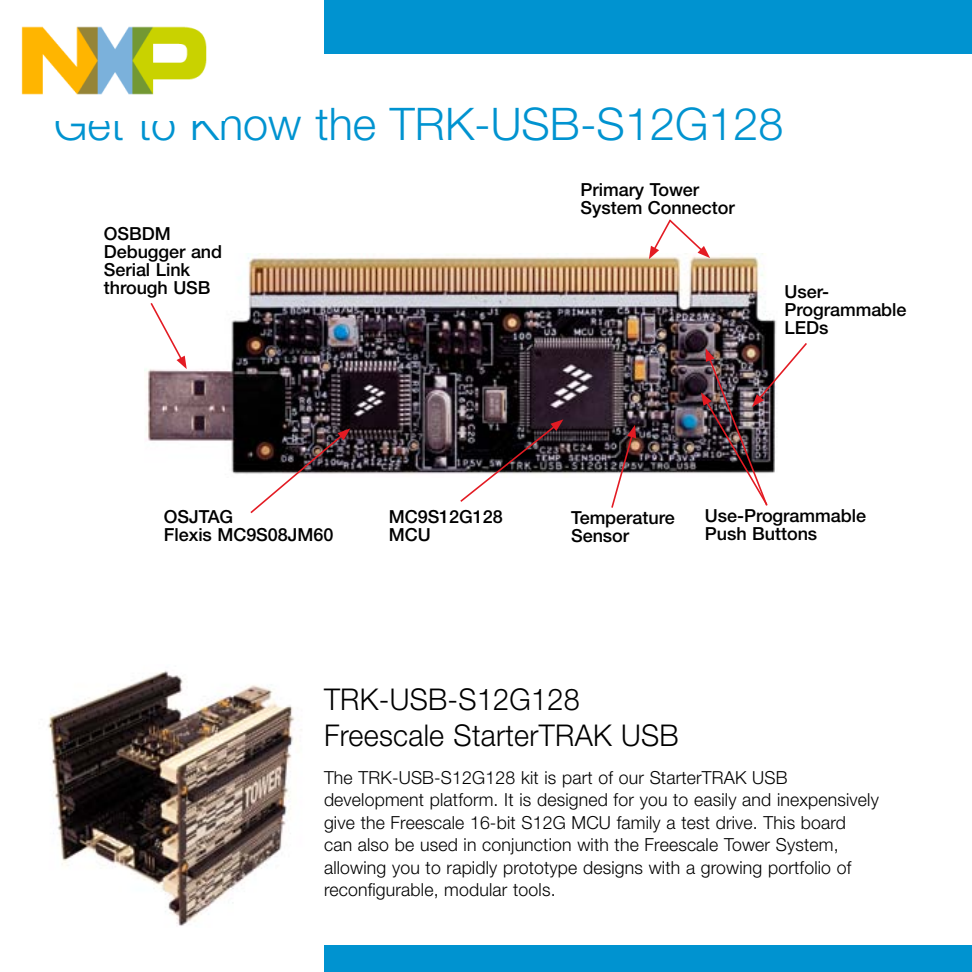
<style>
.page{position:relative;width:972px;height:972px;background:#fff}
.page>*{position:absolute;margin:0;border:0;box-sizing:border-box;transform-origin:0 0}
.t1{font:300 45px "Helvetica Neue LT Pro";color:#0093d0}
.t2{font:300 30px/36px "Helvetica Neue LT Pro";letter-spacing:.01em;color:#000;scale:.96 1}
.t3{font:300 18px/22.5px "Helvetica Neue LT Pro";letter-spacing:.01em;color:#000}
.t4{font:500 18px/18px "Helvetica Neue LT Pro";color:#000}
</style>
<div class="page">
<img style="left:48px;top:670px;width:254px;height:256px">
<img style="left:144px;top:256px;width:633px;height:218px">
<div style="left:324px;top:945px;width:648px;height:27px;background:#0093d0"></div>
<div style="left:324px;top:0;width:648px;height:54px;background:#0093d0"></div>
<svg style="left:610px;top:425px;width:26px;height:83px"></svg>
<svg style="left:149px;top:301px;width:38px;height:68px"></svg>
<svg style="left:459px;top:419px;width:104px;height:83px"></svg>
<svg style="left:249px;top:428px;width:101px;height:86px"></svg>
<svg style="left:701px;top:341px;width:106px;height:165px"></svg>
<svg style="left:649px;top:219px;width:61px;height:40px"></svg>
<img style="left:21px;top:26px;width:186px;height:69px">
<h1 class="t1" style="left:54px;top:97px;width:731px">Get to Know the TRK-USB-S12G128</h1>
<p class="t4" style="left:104px;top:224px;width:120px">OSBDM<br>Debugger and<br>Serial Link through USB</p>
<p class="t4" style="left:580px;top:181px;width:156px">Primary Tower<br>System Connector</p>
<p class="t4" style="left:785px;top:282px;width:123px">User-<br>Programmable<br>LEDs</p>
<p class="t4" style="left:164px;top:507px;width:171px">OSJTAG<br>Flexis MC9S08JM60</p>
<p class="t4" style="left:705px;top:506px;width:163px">Use-Programmable<br>Push Buttons</p>
<p class="t4" style="left:389px;top:507px;width:116px">MC9S12G128<br>MCU</p>
<p class="t4" style="left:571px;top:508px;width:105px">Temperature<br>Sensor</p>
<h2 class="t2" style="left:324px;top:681px;width:371px">TRK-USB-S12G128<br>Freescale StarterTRAK USB</h2>
<p class="t3" style="left:324px;top:766px;width:556px">The TRK-USB-S12G128 kit is part of our StarterTRAK USB development platform. It is designed for you to easily and inexpensively give the Freescale 16-bit S12G MCU family a test drive. This board<br>can also be used in conjunction with the Freescale Tower System, allowing you to rapidly prototype designs with a growing portfolio of reconfigurable, modular tools.</p>
</div>
